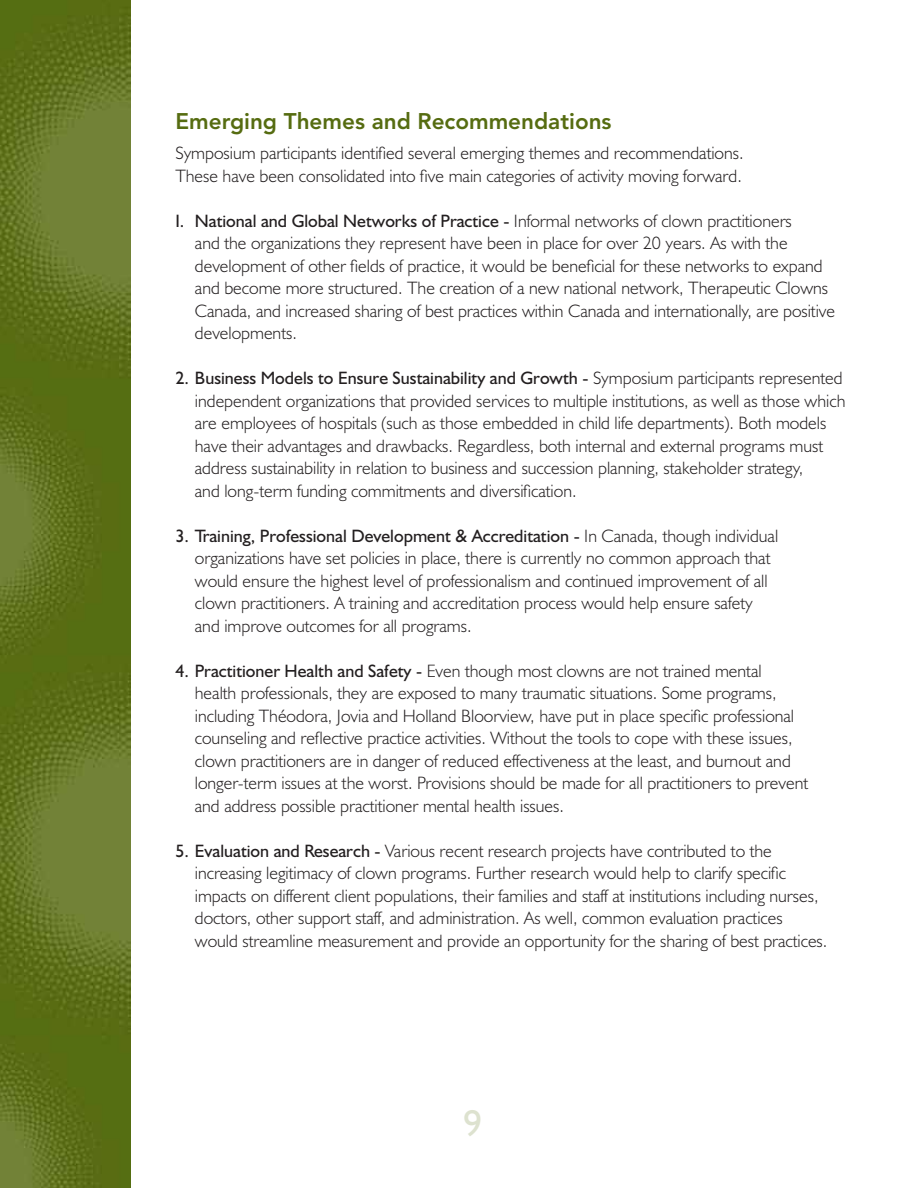
<style>
.page{position:relative;width:918px;height:1188px;background:#fff}
.page>*{position:absolute;margin:0;border:0;box-sizing:border-box;transform-origin:0 0}
.t1{font:37.5px "Humanist 521 BT";color:#dde2cf}
.t2{font:800 22.5px "Avenir";color:#566c11}
.t3{font:300 18px/22.5px "Humanist 521 BT";color:#231f20}
.s1{font-weight:400}
</style>
<div class="page">
<img style="left:0;top:0;width:130px;height:1188px">
<p class="t2" style="left:175px;top:108px;width:438px">Emerging Themes and Recommendations</p>
<p class="t3" style="left:175px;top:142px;width:570px">Symposium participants identified several emerging themes and recommendations.<br>These have been consolidated into five main categories of activity moving forward.</p>
<p class="t3" style="left:195px;top:209px;width:642px;text-indent:-19px"><span class="s1">I. National and Global Networks of Practice -</span> Informal networks of clown practitioners<br>and the organizations they represent have been in place for over 20 years. As with the development of other fields of practice, it would be beneficial for these networks to expand and become more structured. The creation of a new national network, Therapeutic Clowns Canada, and increased sharing of best practices within Canada and internationally, are positive developments.</p>
<p class="t3" style="left:195px;top:367px;width:652px;text-indent:-19px"><span class="s1">2. Business Models to Ensure Sustainability and Growth -</span> Symposium participants represented independent organizations that provided services to multiple institutions, as well as those which are employees of hospitals (such as those embedded in child life departments). Both models have their advantages and drawbacks. Regardless, both internal and external programs must address sustainability in relation to business and succession planning, stakeholder strategy,<br>and long-term funding commitments and diversification.</p>
<p class="t3" style="left:195px;top:524px;width:585px;text-indent:-19px"><span class="s1">3. Training, Professional Development &amp; Accreditation -</span> In Canada, though individual organizations have set policies in place, there is currently no common approach that would ensure the highest level of professionalism and continued improvement of all clown practitioners. A training and accreditation process would help ensure safety and improve outcomes for all programs.</p>
<p class="t3" style="left:195px;top:659px;width:615px;text-indent:-19px"><span class="s1">4. Practitioner Health and Safety -</span> Even though most clowns are not trained mental<br>health professionals, they are exposed to many traumatic situations. Some programs, including Théodora, Jovia and Holland Bloorview, have put in place specific professional counseling and reflective practice activities. Without the tools to cope with these issues, clown practitioners are in danger of reduced effectiveness at the least, and burnout and longer-term issues at the worst. Provisions should be made for all practitioners to prevent and address possible practitioner mental health issues.</p>
<p class="t3" style="left:195px;top:839px;width:634px;text-indent:-19px"><span class="s1">5. Evaluation and Research -</span> Various recent research projects have contributed to the increasing legitimacy of clown programs. Further research would help to clarify specific impacts on different client populations, their families and staff at institutions including nurses, doctors, other support staff, and administration. As well, common evaluation practices would streamline measurement and provide an opportunity for the sharing of best practices.</p>
<h1 class="t1" style="left:463px;top:1100px;width:20px">9</h1>
</div>
